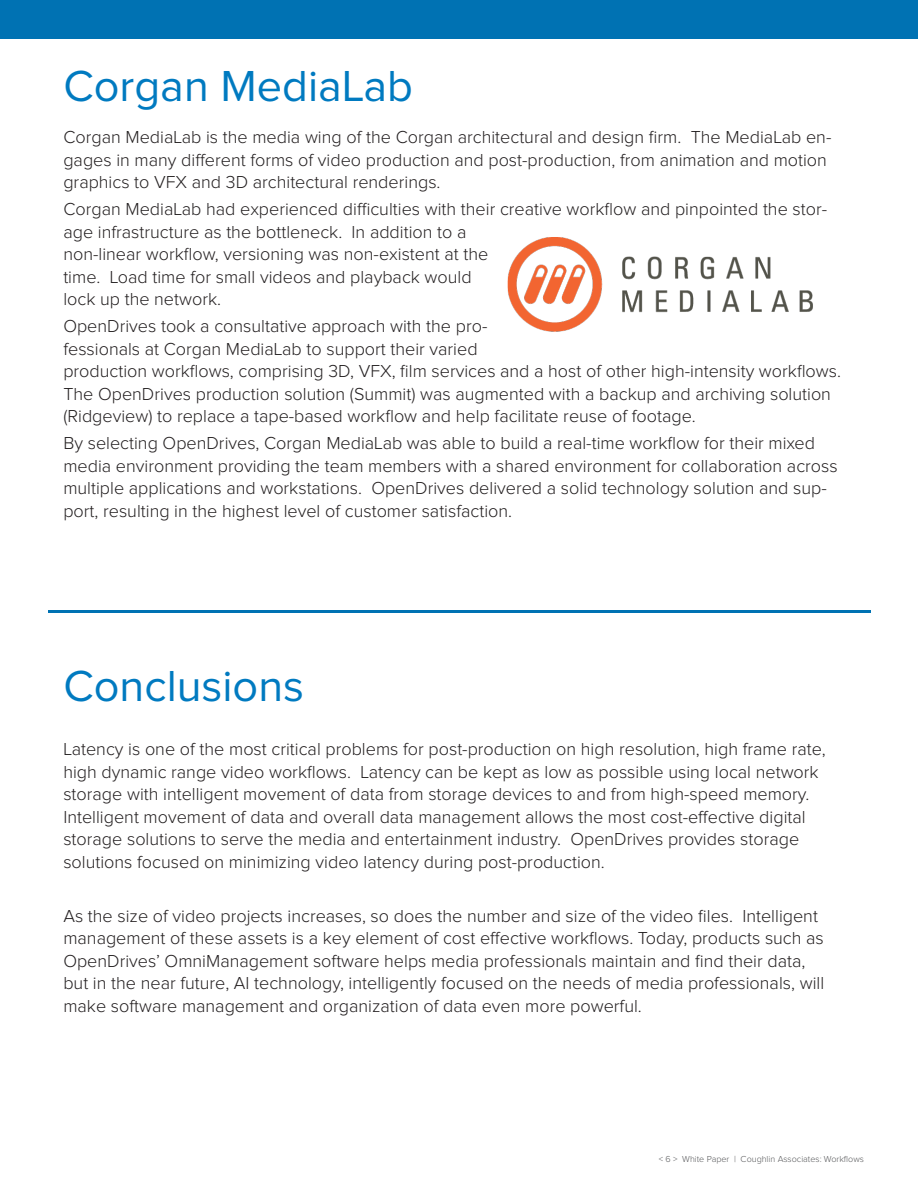
<style>
.page{position:relative;width:918px;height:1188px;background:#fff}
.page>*{position:absolute;margin:0;border:0;box-sizing:border-box;transform-origin:0 0}
.Main_Blue_Title{font:45px "Proxima Nova";color:#007ac0}
.Main_bigger_text{font:45px "Proxima Nova";color:#007ac0}
.Main_bigger_text-2{font:300 18px/22.5px "Proxima Nova";color:#231f20}
.Main_Text_14pt{font:300 9px "Proxima Nova";color:#57585a}
</style>
<div class="page">
<div style="left:1px;top:0;width:917px;height:39px;background:#0072b3"></div>
<img style="left:507px;top:237px;width:306px;height:95px">
<hr style="left:48px;top:610px;width:823px;height:3px;background:#0072b3">
<p class="Main_Blue_Title" style="left:63px;top:65px;width:351px">Corgan MediaLab</p>
<p class="Main_bigger_text-2" style="left:63px;top:127px;width:770px">Corgan MediaLab is the media wing of the Corgan architectural and design firm. The MediaLab en&shy;gages in many different forms of video production and post-production, from animation and motion graphics to VFX and 3D architectural renderings.</p>
<p class="Main_bigger_text-2" style="left:63px;top:199px;width:765px">Corgan MediaLab had experienced difficulties with their creative workflow and pinpointed the stor&shy;age infrastructure as the bottleneck. In addition to a<br>non-linear workflow, versioning was non-existent at the<br>time. Load time for small videos and playback would<br>lock up the network.</p>
<p class="Main_bigger_text-2" style="left:63px;top:316px;width:779px">OpenDrives took a consultative approach with the pro-<br>fessionals at Corgan MediaLab to support their varied<br>production workflows, comprising 3D, VFX, film services and a host of other high-intensity workflows.<br>The OpenDrives production solution (Summit) was augmented with a backup and archiving solution (Ridgeview) to replace a tape-based workflow and help facilitate reuse of footage.</p>
<p class="Main_bigger_text-2" style="left:63px;top:433px;width:776px">By selecting OpenDrives, Corgan MediaLab was able to build a real-time workflow for their mixed media environment providing the team members with a shared environment for collaboration across multiple applications and workstations. OpenDrives delivered a solid technology solution and sup&shy;port, resulting in the highest level of customer satisfaction.</p>
<p class="Main_bigger_text" style="left:63px;top:666px;width:242px">Conclusions</p>
<p class="Main_bigger_text-2" style="left:63px;top:739px;width:764px">Latency is one of the most critical problems for post-production on high resolution, high frame rate, high dynamic range video workflows. Latency can be kept as low as possible using local network storage with intelligent movement of data from storage devices to and from high-speed memory.<br>Intelligent movement of data and overall data management allows the most cost-effective digital storage solutions to serve the media and entertainment industry. OpenDrives provides storage solutions focused on minimizing video latency during post-production.</p>
<p class="Main_bigger_text-2" style="left:63px;top:905px;width:762px">As the size of video projects increases, so does the number and size of the video files. Intelligent management of these assets is a key element of cost effective workflows. Today, products such as OpenDrives’ OmniManagement software helps media professionals maintain and find their data, but in the near future, AI technology, intelligently focused on the needs of media professionals, will make software management and organization of data even more powerful.</p>
<p class="Main_Text_14pt" style="left:659px;top:1155px;width:207px">&lt; 6 &gt; White Paper | Coughlin Associates: Workflows</p>
</div>
